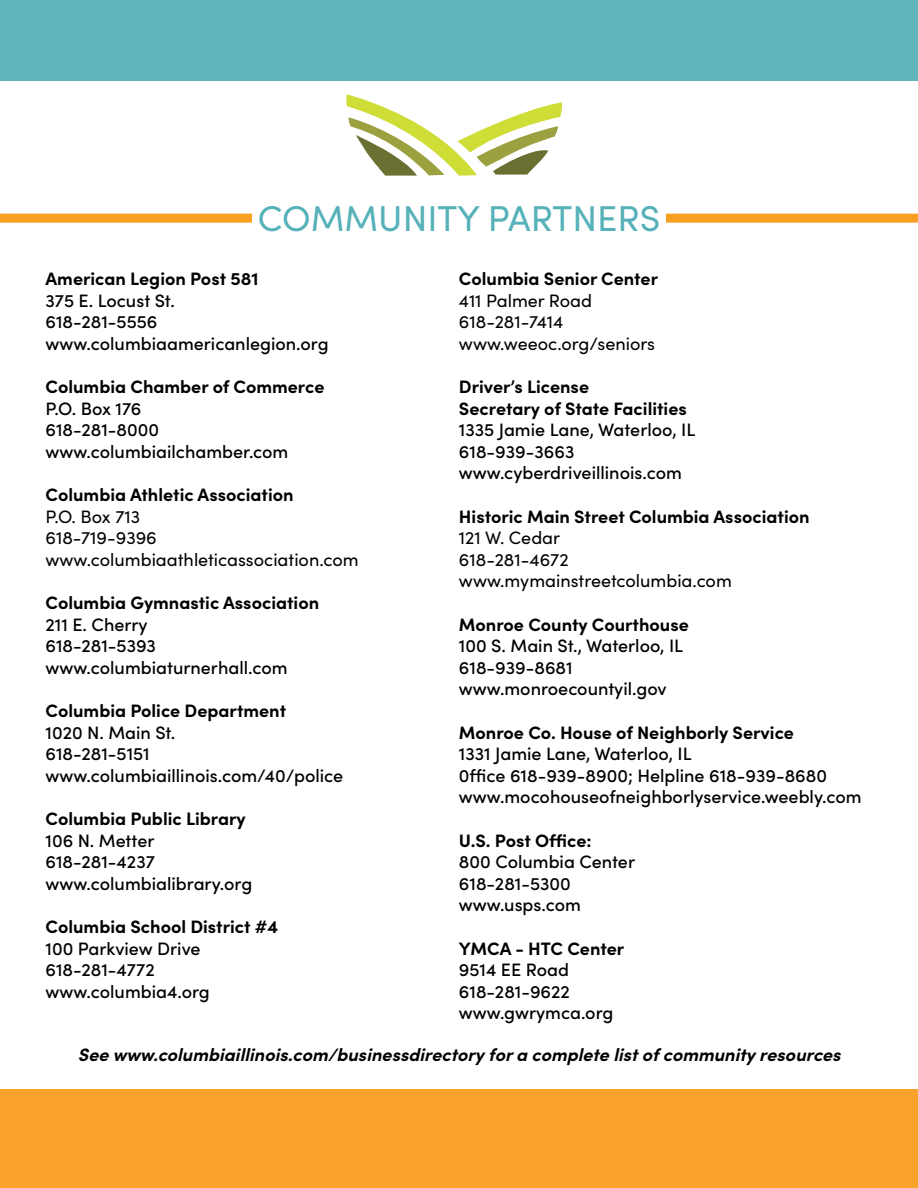
<style>
.page{position:relative;width:918px;height:1188px;background:#fff}
.page>*{position:absolute;margin:0;border:0;box-sizing:border-box;transform-origin:0 0}
.t1{font:36px "Sofia Pro";color:#56b1b9}
.t2{font:500 18px/21.6px "Sofia Pro";color:#000}
.t3{font:700 18px/21.6px "Sofia Pro";color:#000}
.t4{font:18px/21.6px "Sofia Pro";color:#000}
.t5{font:italic 700 18px "Sofia Pro";color:#000}
</style>
<div class="page">
<svg style="left:346px;top:94px;width:217px;height:82px"></svg>
<div style="left:0;top:0;width:918px;height:81px;background:#60b5bd"></div>
<div style="left:0;top:1089px;width:918px;height:99px;background:#f9a32a"></div>
<div style="left:0;top:214px;width:918px;height:9px;background:#f9a023"></div>
<div style="left:252px;top:188px;width:414px;height:60px;background:#fff"></div>
<h1 class="t1" style="left:258px;top:192px;width:404px">COMMUNITY PARTNERS</h1>
<p class="t3" style="left:459px;top:267px;width:201px">Columbia Senior Center</p>
<p class="t4" style="left:459px;top:289px;width:198px">411 Palmer Road<br>618-281-7414 www.weeoc.org/seniors</p>
<p class="t3" style="left:459px;top:375px;width:229px">Driver’s License<br>Secretary of State Facilities</p>
<p class="t2" style="left:459px;top:418px;width:238px">1335 Jamie Lane, Waterloo, IL<br>618-939-3663 www.cyberdriveillinois.com</p>
<p class="t3" style="left:459px;top:504px;width:352px">Historic Main Street Columbia Association</p>
<p class="t4" style="left:459px;top:526px;width:274px">121 W. Cedar<br>618-281-4672 www.mymainstreetcolumbia.com</p>
<p class="t3" style="left:459px;top:612px;width:231px">Monroe County Courthouse</p>
<p class="t2" style="left:459px;top:634px;width:226px">100 S. Main St., Waterloo, IL<br>618-939-8681 www.monroecountyil.gov</p>
<p class="t3" style="left:459px;top:720px;width:336px">Monroe Co. House of Neighborly Service</p>
<p class="t2" style="left:459px;top:742px;width:404px">1331 Jamie Lane, Waterloo, IL<br>0ffice 618-939-8900; Helpline 618-939-8680 www.mocohouseofneighborlyservice.weebly.com</p>
<p class="t3" style="left:459px;top:828px;width:134px">U.S. Post Office:</p>
<p class="t2" style="left:459px;top:850px;width:178px">800 Columbia Center<br>618-281-5300 www.usps.com</p>
<p class="t3" style="left:459px;top:936px;width:167px">YMCA - HTC Center</p>
<p class="t2" style="left:459px;top:958px;width:156px">9514 EE Road<br>618-281-9622 www.gwrymca.org</p>
<p class="t5" style="left:78px;top:1040px;width:764px">See www.columbiaillinois.com/businessdirectory for a complete list of community resources</p>
<p class="t3" style="left:46px;top:267px;width:214px">American Legion Post 581</p>
<p class="t2" style="left:46px;top:288px;width:285px">375 E. Locust St.<br>618-281-5556 www.columbiaamericanlegion.org</p>
<p class="t3" style="left:46px;top:375px;width:280px">Columbia Chamber of Commerce</p>
<p class="t2" style="left:46px;top:396px;width:244px">P.O. Box 176<br>618-281-8000 www.columbiailchamber.com</p>
<p class="t3" style="left:46px;top:483px;width:250px">Columbia Athletic Association</p>
<p class="t4" style="left:46px;top:505px;width:315px">P.O. Box 713<br>618-719-9396 www.columbiaathleticassociation.com</p>
<p class="t3" style="left:46px;top:591px;width:275px">Columbia Gymnastic Association</p>
<p class="t2" style="left:46px;top:612px;width:244px">211 E. Cherry<br>618-281-5393 www.columbiaturnerhall.com</p>
<p class="t3" style="left:46px;top:699px;width:242px">Columbia Police Department</p>
<p class="t2" style="left:46px;top:720px;width:299px">1020 N. Main St.<br>618-281-5151 www.columbiaillinois.com/40/police</p>
<p class="t3" style="left:46px;top:807px;width:202px">Columbia Public Library</p>
<p class="t2" style="left:46px;top:828px;width:208px">106 N. Metter<br>618-281-4237 www.columbialibrary.org</p>
<p class="t3" style="left:46px;top:915px;width:234px">Columbia School District #4</p>
<p class="t2" style="left:46px;top:936px;width:166px">100 Parkview Drive<br>618-281-4772 www.columbia4.org</p>
</div>
